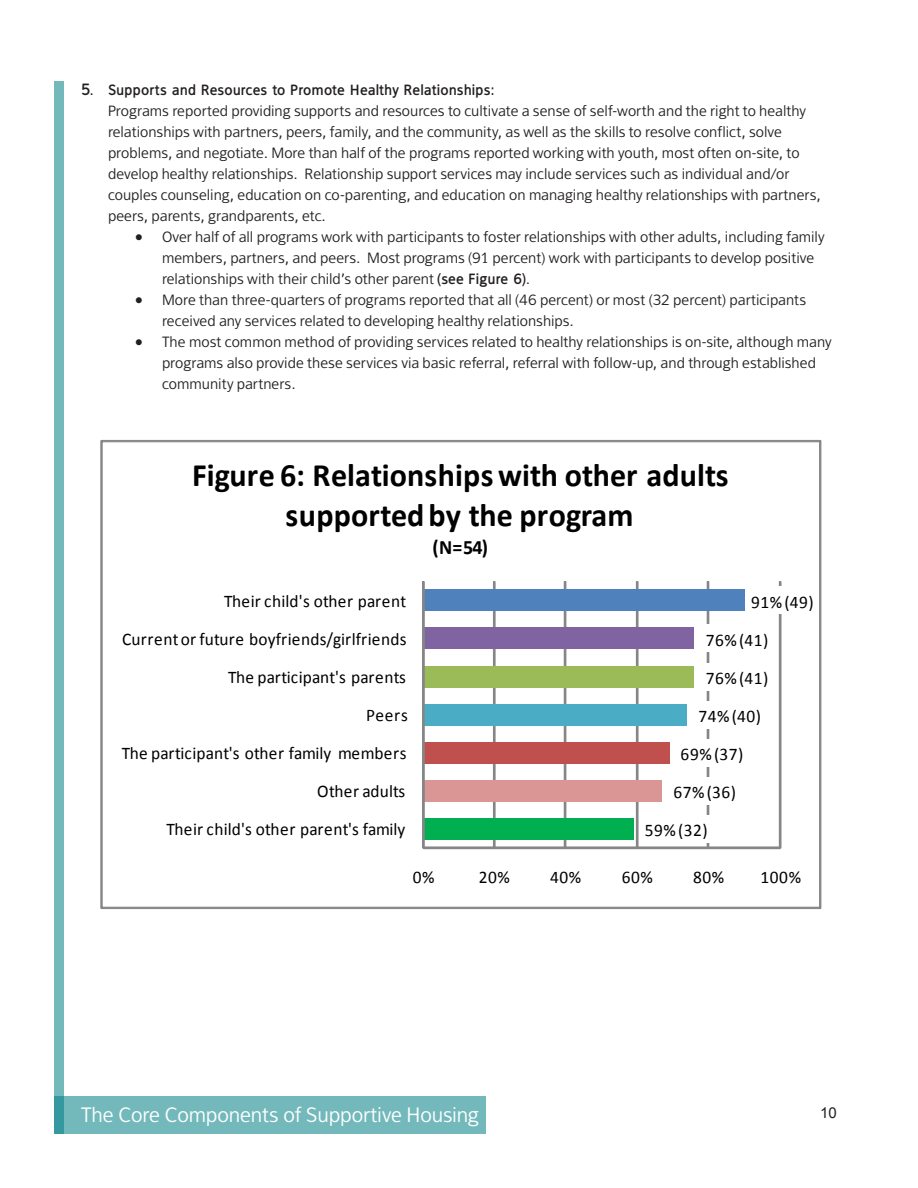
<style>
.page{position:relative;width:918px;height:1188px;background:#fff}
.page>*{position:absolute;margin:0;border:0;box-sizing:border-box;transform-origin:0 0}
.t1{font:700 32.7px/39.6px "Calibri";letter-spacing:.005em;color:#000;text-align:center}
.t2{font:21px "Fran Klein";letter-spacing:-.01em;color:#fff}
.t3{font:700 20.4px "Calibri";color:#000}
.t4{font:17.7px "Calibri";letter-spacing:.015em;color:#000}
.List_Paragraph{font:15px/21px "Fran Klein";color:#231f20}
.List_Paragraph-2{font:700 15px "Fran Klein";letter-spacing:.005em;color:#231f20}
.t5{font:15px "Arial";color:#231f20}
.s1{font-size:16.5px}
.s2{font-weight:700}
</style>
<div class="page">
<div style="left:54px;top:1097px;width:432px;height:37px;background:#73b9bc"></div>
<div style="left:54px;top:81px;width:10px;height:1053px;background:#73b9bc"></div>
<svg style="left:101px;top:440px;width:720px;height:469px"></svg>
<p class="List_Paragraph-2" style="left:81px;top:81px;width:415px"><span class="s1">5.</span> Supports and Resources to Promote Healthy Relationships:</p>
<p class="List_Paragraph" style="left:108px;top:100px;width:714px">Programs reported providing supports and resources to cultivate a sense of self-worth and the right to healthy relationships with partners, peers, family, and the community, as well as the skills to resolve conflict, solve problems, and negotiate. More than half of the programs reported working with youth, most often on-site, to develop healthy relationships. Relationship support services may include services such as individual and/or couples counseling, education on co-parenting, and education on managing healthy relationships with partners, peers, parents, grandparents, etc.</p>
<p class="List_Paragraph" style="left:162px;top:226px;width:664px;text-indent:-27px">• Over half of all programs work with participants to foster relationships with other adults, including family members, partners, and peers. Most programs (91 percent) work with participants to develop positive relationships with their child’s other parent <span class="s2">(see Figure 6)</span>.</p>
<p class="List_Paragraph" style="left:162px;top:289px;width:646px;text-indent:-27px">• More than three-quarters of programs reported that all (46 percent) or most (32 percent) participants received any services related to developing healthy relationships.</p>
<p class="List_Paragraph" style="left:162px;top:331px;width:671px;text-indent:-27px">• The most common method of providing services related to healthy relationships is on-site, although many programs also provide these services via basic referral, referral with follow-up, and through established community partners.</p>
<p class="t1" style="left:192px;top:454px;width:538px">Figure 6: Relationships with other adults supported by the program</p>
<p class="t3" style="left:433px;top:535px;width:57px">(N=54)</p>
<p class="t4" style="left:224px;top:590px;width:184px">Their child's other parent</p>
<p class="t4" style="left:751px;top:591px;width:64px">91% (49)</p>
<p class="t4" style="left:122px;top:628px;width:286px">Current or future boyfriends/girlfriends</p>
<p class="t4" style="left:706px;top:629px;width:64px">76% (41)</p>
<p class="t4" style="left:228px;top:666px;width:179px">The participant's parents</p>
<p class="t4" style="left:706px;top:667px;width:64px">76% (41)</p>
<p class="t4" style="left:366px;top:704px;width:43px">Peers</p>
<p class="t4" style="left:699px;top:705px;width:64px">74% (40)</p>
<p class="t4" style="left:122px;top:742px;width:286px">The participant's other family members</p>
<p class="t4" style="left:681px;top:743px;width:64px">69% (37)</p>
<p class="t4" style="left:317px;top:780px;width:90px">Other adults</p>
<p class="t4" style="left:674px;top:781px;width:64px">67% (36)</p>
<p class="t4" style="left:166px;top:819px;width:240px">Their child's other parent's family</p>
<p class="t4" style="left:645px;top:820px;width:64px">59% (32)</p>
<p class="t4" style="left:413px;top:867px;width:23px">0%</p>
<p class="t4" style="left:479px;top:867px;width:33px">20%</p>
<p class="t4" style="left:550px;top:867px;width:33px">40%</p>
<p class="t4" style="left:622px;top:867px;width:33px">60%</p>
<p class="t4" style="left:693px;top:867px;width:33px">80%</p>
<p class="t4" style="left:761px;top:867px;width:42px">100%</p>
<h2 class="t2" style="left:81px;top:1103px;width:400px">The Core Components of Supportive Housing</h2>
<p class="t5" style="left:820px;top:1103px;width:18px">10</p>
</div>
